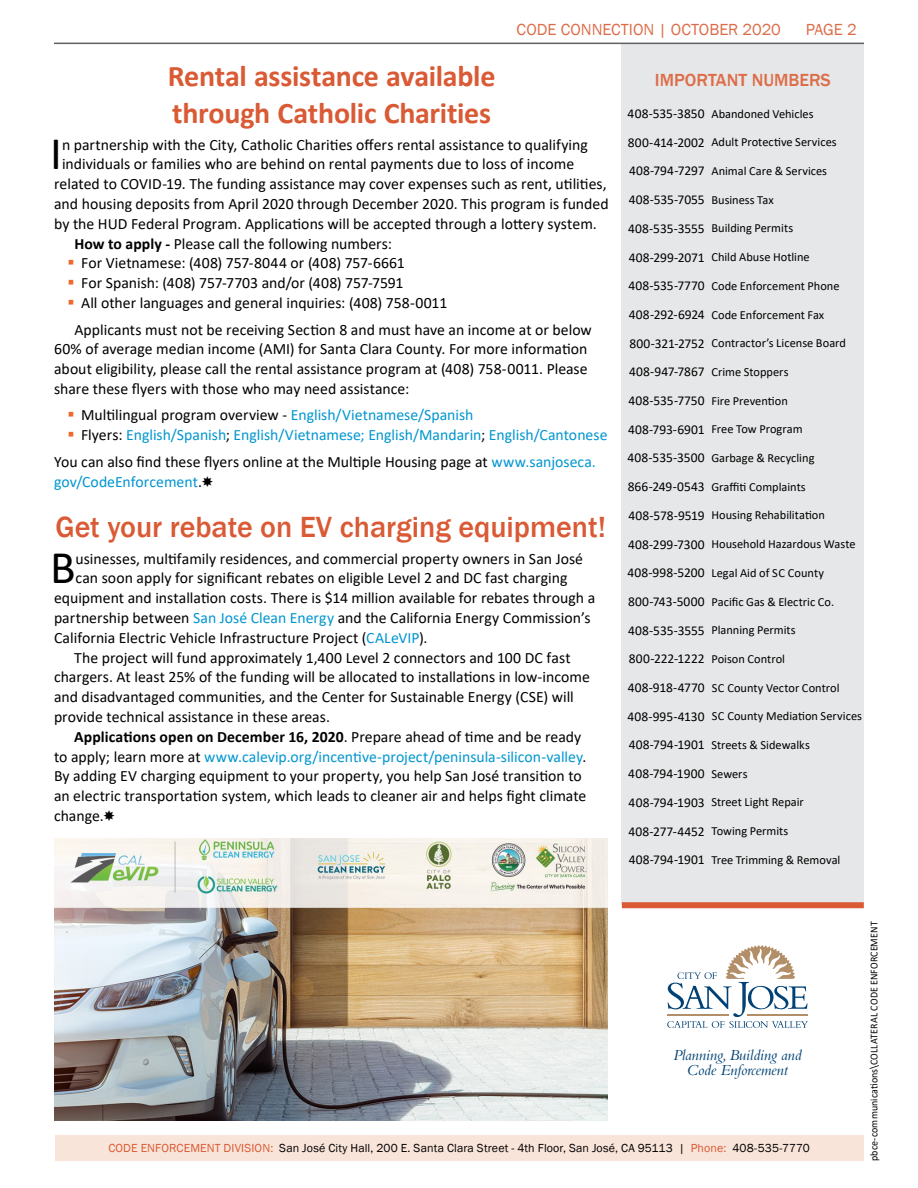
<style>
.page{position:relative;width:918px;height:1188px;background:#fff}
.page>*{position:absolute;margin:0;border:0;box-sizing:border-box;transform-origin:0 0}
.body_text_w_Drop_Cap{font:46.95px "Calibri";color:#000}
.t1{font:700 30px/37.5px "Calibri";letter-spacing:-.01em;color:#d95a34}
.Subtitle_light_orang{font:500 30px "Franklin Gothic";color:#d95a34}
.Subtitle_12_pt_ALL_C{font:500 18px "Franklin Gothic";color:#dd6d48}
.Header_page_2{font:16.5px "Franklin Gothic";color:#dd6d48}
.t2{font:italic 15.9px/15.1px "Bembo";letter-spacing:-.01em;color:#004275;text-align:center}
.body_text{font:15.75px/19.8px "Calibri";color:#000}
.body_text_w_Drop_Cap-2{font:15.75px "Calibri";color:#000}
.body_text_no_ident{font:15.75px/19.8px "Calibri";color:#000}
.t3{font:15.75px "Calibri";color:#0096d0}
.body_text-2{font:13.5px "Calibri";color:#000}
.body_text-3{font:13.5px "Calibri";letter-spacing:-.02em;color:#000}
.body_text-4{font:12.3px "Calibri";color:#000}
.t4{font:12px "Franklin Gothic";letter-spacing:.01em;color:#000}
.Code_File_Location{font:10.5px "Calibri";letter-spacing:.01em;color:#000;scale:.95 1}
.s1{font-weight:700}
.s2{color:#0096d0}
.s3{color:#000}
.s4{color:#d95a34}
</style>
<div class="page">
<div style="left:55px;top:1135px;width:808px;height:26px;background:#f9e4d9"></div>
<div style="left:622px;top:44px;width:242px;height:860px;background:#e6e7e8"></div>
<div style="left:622px;top:902px;width:242px;height:6px;background:#d95a34"></div>
<img style="left:54px;top:838px;width:554px;height:282px">
<svg style="left:667px;top:945px;width:141px;height:83px"></svg>
<hr style="left:54px;top:43px;width:810px;height:1px;background:#5f6062">
<p class="Header_page_2" style="left:517px;top:19px;width:266px">CODE CONNECTION | OCTOBER 2020</p>
<p class="Header_page_2" style="left:806px;top:19px;width:52px">PAGE 2</p>
<p class="t1" style="left:168px;top:56px;width:329px">Rental assistance available through Catholic Charities</p>
<p class="body_text_w_Drop_Cap" style="left:50px;top:121px;width:13px">I</p>
<p class="body_text_w_Drop_Cap-2" style="left:62px;top:133px;width:527px">n partnership with the City, Catholic Charities offers rental assistance to qualifying</p>
<p class="body_text_w_Drop_Cap-2" style="left:62px;top:153px;width:514px">individuals or families who are behind on rental payments due to loss of income</p>
<p class="body_text_w_Drop_Cap-2" style="left:54px;top:173px;width:554px">related to COVID-19. The funding assistance may cover expenses such as rent, utilities,</p>
<p class="body_text_w_Drop_Cap-2" style="left:54px;top:193px;width:556px">and housing deposits from April 2020 through December 2020. This program is funded</p>
<p class="body_text_w_Drop_Cap-2" style="left:54px;top:213px;width:544px">by the HUD Federal Program. Applications will be accepted through a lottery system.</p>
<p class="body_text" style="left:74px;top:233px;width:319px"><span class="s1">How to apply -</span> Please call the following numbers:</p>
<p class="body_text" style="left:81px;top:253px;width:325px">For Vietnamese: (408) 757-8044 or (408) 757-6661</p>
<p class="body_text" style="left:81px;top:273px;width:324px">For Spanish: (408) 757-7703 and/or (408) 757-7591</p>
<p class="body_text" style="left:81px;top:292px;width:368px">All other languages and general inquiries: (408) 758-0011</p>
<p class="body_text" style="left:54px;top:319px;width:539px;text-indent:20px">Applicants must not be receiving Section 8 and must have an income at or below 60% of average median income (AMI) for Santa Clara County. For more information about eligibility, please call the rental assistance program at (408) 758-0011. Please share these flyers with those who may need assistance:</p>
<p class="body_text" style="left:81px;top:405px;width:394px">Multilingual program overview - <span class="s2">English/Vietnamese/Spanish</span></p>
<p class="t3" style="left:81px;top:424px;width:528px"><span class="s3">Flyers:</span> English/Spanish<span class="s3">;</span> English/Vietnamese; English/Mandarin<span class="s3">;</span> English/Cantonese</p>
<p class="body_text_no_ident" style="left:54px;top:451px;width:543px">You can also find these flyers online at the Multiple Housing page at <span class="s2">www.sanjoseca. gov/CodeEnforcement</span>.</p>
<p class="Subtitle_light_orang" style="left:55px;top:508px;width:552px">Get your rebate on EV charging equipment!</p>
<p class="body_text_w_Drop_Cap" style="left:50px;top:535px;width:27px">B</p>
<p class="body_text_w_Drop_Cap-2" style="left:76px;top:547px;width:509px">usinesses, multifamily residences, and commercial property owners in San José</p>
<p class="body_text_w_Drop_Cap-2" style="left:76px;top:567px;width:493px">can soon apply for significant rebates on eligible Level 2 and DC fast charging</p>
<p class="body_text_w_Drop_Cap-2" style="left:54px;top:587px;width:543px">equipment and installation costs. There is $14 million available for rebates through a</p>
<p class="body_text_w_Drop_Cap-2" style="left:54px;top:607px;width:538px">partnership between <span class="s2">San José Clean Energy</span> and the California Energy Commission’s</p>
<p class="body_text_w_Drop_Cap-2" style="left:54px;top:627px;width:375px">California Electric Vehicle Infrastructure Project (<span class="s2">CALeVIP</span>).</p>
<p class="body_text" style="left:54px;top:647px;width:537px;text-indent:20px">The project will fund approximately 1,400 Level 2 connectors and 100 DC fast chargers. At least 25% of the funding will be allocated to installations in low-income and disadvantaged communities, and the Center for Sustainable Energy (CSE) will provide technical assistance in these areas.</p>
<p class="body_text" style="left:54px;top:726px;width:534px;text-indent:20px"><span class="s1">Applications open on December 16, 2020</span>. Prepare ahead of time and be ready to apply; learn more at <span class="s2">www.calevip.org/incentive-project/peninsula-silicon-valley</span>.<br>By adding EV charging equipment to your property, you help San José transition to an electric transportation system, which leads to cleaner air and helps fight climate change.</p>
<p class="Subtitle_12_pt_ALL_C" style="left:655px;top:68px;width:177px">IMPORTANT NUMBERS</p>
<p class="body_text-2" style="left:628px;top:104px;width:79px">408-535-3850</p>
<p class="body_text-4" style="left:711px;top:105px;width:104px">Abandoned Vehicles</p>
<p class="body_text-2" style="left:628px;top:133px;width:78px">800-414-2002</p>
<p class="body_text-4" style="left:711px;top:134px;width:127px">Adult Protective Services</p>
<p class="body_text-2" style="left:629px;top:162px;width:77px">408-794-7297</p>
<p class="body_text-4" style="left:711px;top:162px;width:117px">Animal Care &amp; Services</p>
<p class="body_text-2" style="left:629px;top:190px;width:78px">408-535-7055</p>
<p class="body_text-4" style="left:711px;top:191px;width:64px">Business Tax</p>
<p class="body_text-2" style="left:628px;top:219px;width:78px">408-535-3555</p>
<p class="body_text-4" style="left:711px;top:220px;width:83px">Building Permits</p>
<p class="body_text-2" style="left:629px;top:248px;width:78px">408-299-2071</p>
<p class="body_text-4" style="left:711px;top:248px;width:100px">Child Abuse Hotline</p>
<p class="body_text-2" style="left:628px;top:276px;width:78px">408-535-7770</p>
<p class="body_text-4" style="left:711px;top:277px;width:130px">Code Enforcement Phone</p>
<p class="body_text-2" style="left:629px;top:305px;width:77px">408-292-6924</p>
<p class="body_text-4" style="left:711px;top:306px;width:114px">Code Enforcement Fax</p>
<p class="body_text-3" style="left:629px;top:334px;width:77px">800-321-2752</p>
<p class="body_text-4" style="left:711px;top:335px;width:136px">Contractor’s License Board</p>
<p class="body_text-2" style="left:629px;top:362px;width:77px">408-947-7867</p>
<p class="body_text-4" style="left:711px;top:363px;width:79px">Crime Stoppers</p>
<p class="body_text-2" style="left:628px;top:391px;width:78px">408-535-7750</p>
<p class="body_text-4" style="left:711px;top:392px;width:78px">Fire Prevention</p>
<p class="body_text-2" style="left:628px;top:420px;width:78px">408-793-6901</p>
<p class="body_text-4" style="left:711px;top:421px;width:93px">Free Tow Program</p>
<p class="body_text-2" style="left:628px;top:449px;width:79px">408-535-3500</p>
<p class="body_text-4" style="left:711px;top:449px;width:105px">Garbage &amp; Recycling</p>
<p class="body_text-2" style="left:628px;top:477px;width:78px">866-249-0543</p>
<p class="body_text-4" style="left:711px;top:478px;width:96px">Graffiti Complaints</p>
<p class="body_text-2" style="left:628px;top:506px;width:78px">408-578-9519</p>
<p class="body_text-4" style="left:711px;top:507px;width:115px">Housing Rehabilitation</p>
<p class="body_text-2" style="left:628px;top:535px;width:78px">408-299-7300</p>
<p class="body_text-4" style="left:711px;top:535px;width:146px">Household Hazardous Waste</p>
<p class="body_text-2" style="left:627px;top:563px;width:79px">408-998-5200</p>
<p class="body_text-4" style="left:711px;top:564px;width:114px">Legal Aid of SC County</p>
<p class="body_text-2" style="left:628px;top:592px;width:78px">800-743-5000</p>
<p class="body_text-4" style="left:711px;top:593px;width:124px">Pacific Gas &amp; Electric Co.</p>
<p class="body_text-2" style="left:628px;top:621px;width:78px">408-535-3555</p>
<p class="body_text-4" style="left:711px;top:622px;width:86px">Planning Permits</p>
<p class="body_text-2" style="left:629px;top:649px;width:77px">800-222-1222</p>
<p class="body_text-4" style="left:711px;top:650px;width:75px">Poison Control</p>
<p class="body_text-2" style="left:628px;top:678px;width:79px">408-918-4770</p>
<p class="body_text-4" style="left:712px;top:679px;width:129px">SC County Vector Control</p>
<p class="body_text-2" style="left:627px;top:707px;width:79px">408-995-4130</p>
<p class="body_text-4" style="left:712px;top:708px;width:152px">SC County Mediation Services</p>
<p class="body_text-2" style="left:629px;top:736px;width:77px">408-794-1901</p>
<p class="body_text-4" style="left:711px;top:736px;width:100px">Streets &amp; Sidewalks</p>
<p class="body_text-2" style="left:628px;top:764px;width:78px">408-794-1900</p>
<p class="body_text-4" style="left:711px;top:765px;width:38px">Sewers</p>
<p class="body_text-2" style="left:629px;top:793px;width:78px">408-794-1903</p>
<p class="body_text-4" style="left:711px;top:794px;width:94px">Street Light Repair</p>
<p class="body_text-2" style="left:628px;top:822px;width:78px">408-277-4452</p>
<p class="body_text-4" style="left:711px;top:823px;width:79px">Towing Permits</p>
<p class="body_text-2" style="left:629px;top:850px;width:77px">408-794-1901</p>
<p class="body_text-4" style="left:711px;top:851px;width:130px">Tree Trimming &amp; Removal</p>
<p class="t2" style="left:673px;top:1047px;width:130px">Planning, Building and<br>Code Enforcement</p>
<p class="t4" style="left:108px;top:1141px;width:703px"><span class="s4">CODE ENFORCEMENT DIVISION:</span> San José City Hall, 200 E. Santa Clara Street - 4th Floor, San José, CA 95113 | <span class="s4">Phone:</span> 408-535-7770</p>
<p class="Code_File_Location" style="left:867px;top:1161px;width:253px;rotate:-90deg">pbce-communications\COLLATERAL CODE ENFORCEMENT</p>
</div>
